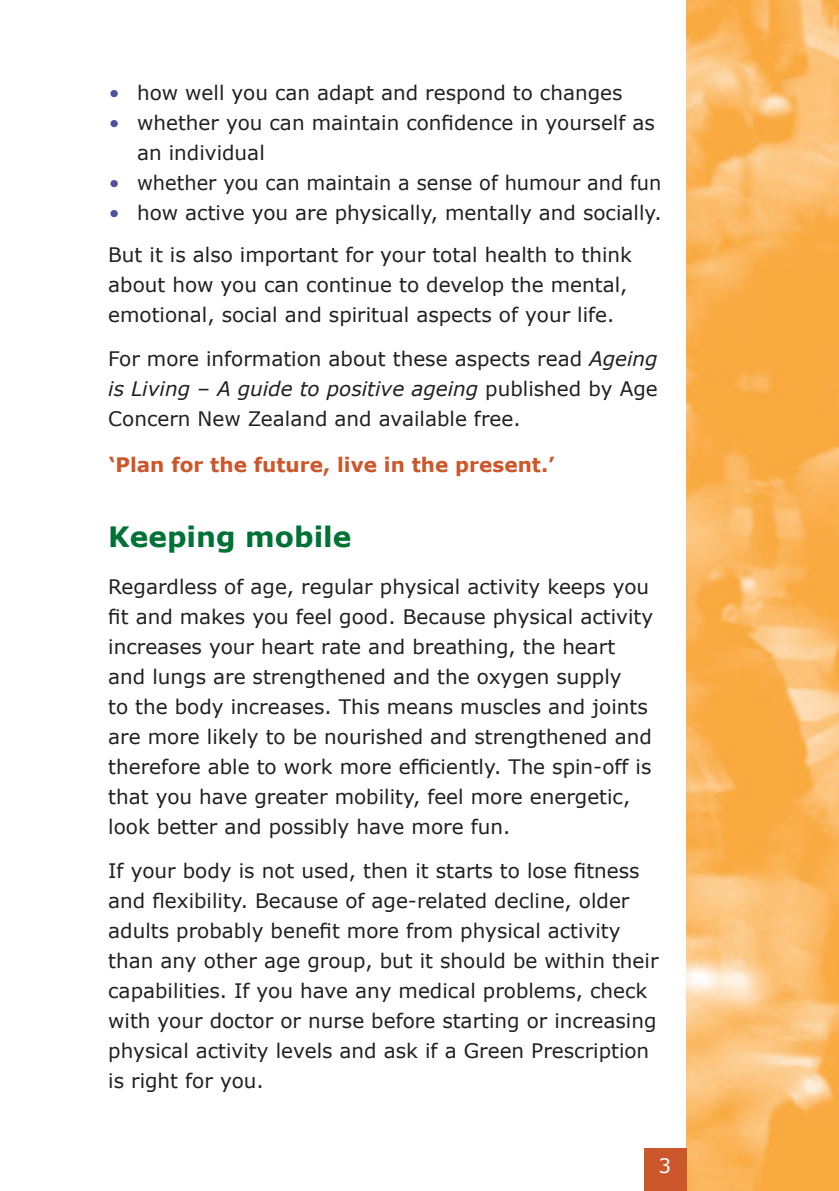
<style>
.page{position:relative;width:839px;height:1191px;background:#fff}
.page>*{position:absolute;margin:0;border:0;box-sizing:border-box;transform-origin:0 0}
.t1{font:700 28px "Verdana";color:#007236}
.t2{font:20px/30px "Verdana";color:#231f20}
.t3{font:700 20px "Verdana";color:#cb572b}
.t4{font:20px "Verdana";color:#fff}
.s1{color:#504fa1}
.s2{font-style:italic}
</style>
<div class="page">
<img style="left:686px;top:0;width:153px;height:1190px">
<div style="left:644px;top:1148px;width:42px;height:42px;background:#cb572b"></div>
<p class="t2" style="left:109px;top:77px;width:515px"><span class="s1">•</span> how well you can adapt and respond to changes</p>
<p class="t2" style="left:137px;top:107px;width:519px;text-indent:-28px"><span class="s1">•</span> whether you can maintain confidence in yourself as an individual</p>
<p class="t2" style="left:109px;top:167px;width:554px"><span class="s1">•</span> whether you can maintain a sense of humour and fun</p>
<p class="t2" style="left:108px;top:192px;width:555px;line-height:41.4px"><span class="s1">•</span> how active you are physically, mentally and socially.<br>But it is also important for your total health to think</p>
<p class="t2" style="left:108px;top:269px;width:521px">about how you can continue to develop the mental, emotional, social and spiritual aspects of your life.</p>
<p class="t2" style="left:108px;top:343px;width:551px;text-align:justify">For more information about these aspects read <span class="s2">Ageing is Living – A guide to positive ageing</span> published by Age Concern New Zealand and available free.</p>
<p class="t3" style="left:109px;top:452px;width:448px">‘Plan for the future, live in the present.’</p>
<h1 class="t1" style="left:108px;top:518px;width:245px">Keeping mobile</h1>
<p class="t2" style="left:108px;top:571px;width:547px">Regardless of age, regular physical activity keeps you fit and makes you feel good. Because physical activity increases your heart rate and breathing, the heart and lungs are strengthened and the oxygen supply<br>to the body increases. This means muscles and joints are more likely to be nourished and strengthened and therefore able to work more efficiently. The spin-off is that you have greater mobility, feel more energetic, look better and possibly have more fun.</p>
<p class="t2" style="left:108px;top:855px;width:552px">If your body is not used, then it starts to lose fitness and flexibility. Because of age-related decline, older adults probably benefit more from physical activity than any other age group, but it should be within their capabilities. If you have any medical problems, check with your doctor or nurse before starting or increasing physical activity levels and ask if a Green Prescription is right for you.</p>
<p class="t4" style="left:658px;top:1152px;width:14px">3</p>
</div>
